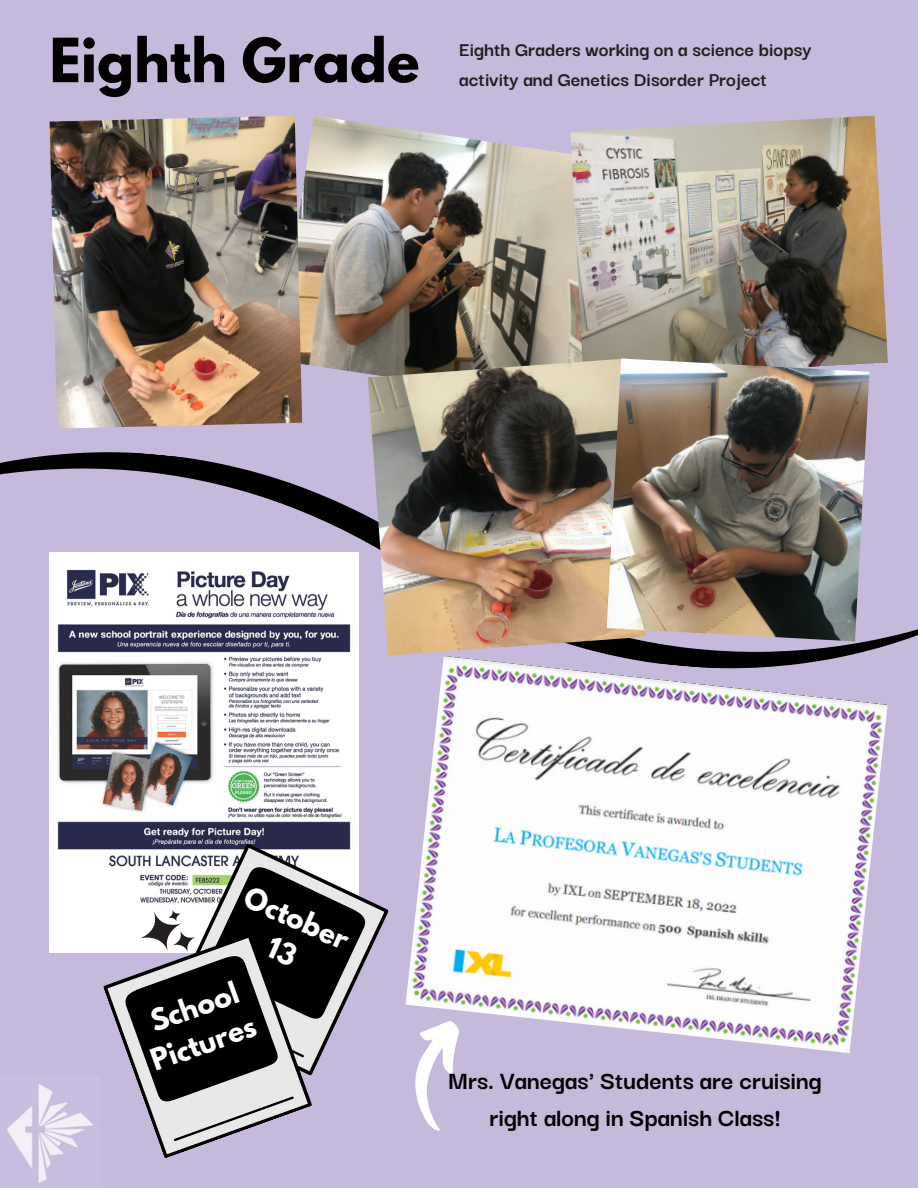
<style>
.page{position:relative;width:918px;height:1188px;background:#c6badc}
.page>*{position:absolute;margin:0;border:0;box-sizing:border-box;transform-origin:0 0}
.t1{font:700 54px "League Spartan";color:#000}
.t2{font:700 27px/37.2px "Darker Grotesque";color:#000;text-align:center}
.t3{font:700 26.7px/37px "League Spartan";color:#fdfefe;text-align:center}
.t4{font:700 26.55px/36.2px "League Spartan";color:#fff;text-align:center}
.t5{font:700 21px/29.2px "Darker Grotesque";color:#231f20}
</style>
<div class="page">
<img style="left:7px;top:1084px;width:87px;height:99px">
<img style="left:302px;top:116px;width:268px;height:263px">
<img style="left:570px;top:116px;width:317px;height:261px">
<svg style="left:0;top:452px;width:918px;height:240px"></svg>
<img style="left:368px;top:359px;width:278px;height:297px">
<img style="left:607px;top:358px;width:262px;height:283px">
<img style="left:50px;top:116px;width:252px;height:313px">
<img style="left:406px;top:656px;width:482px;height:397px">
<svg style="left:424px;top:1017px;width:37px;height:114px"></svg>
<img style="left:50px;top:552px;width:309px;height:401px">
<svg style="left:122px;top:807px;width:314px;height:309px"></svg>
<svg style="left:178px;top:834px;width:218px;height:219px"></svg>
<svg style="left:101px;top:931px;width:214px;height:227px"></svg>
<svg style="left:122px;top:952px;width:182px;height:189px"></svg>
<svg style="left:140px;top:910px;width:41px;height:42px"></svg>
<svg style="left:173px;top:930px;width:22px;height:23px"></svg>
<svg style="left:168px;top:909px;width:13px;height:13px"></svg>
<h1 class="t1" style="left:50px;top:34px;width:371px">Eighth Grade</h1>
<p class="t5" style="left:459px;top:34px;width:354px">Eighth Graders working on a science biopsy activity and Genetics Disorder Project</p>
<p class="t4" style="left:252px;top:882px;width:113px;rotate:24deg">October<br>13</p>
<p class="t3" style="left:134px;top:1012px;width:111px;rotate:-20deg">School<br>Pictures</p>
<p class="t2" style="left:448px;top:1060px;width:375px">Mrs. Vanegas' Students are cruising right along in Spanish Class!</p>
</div>
